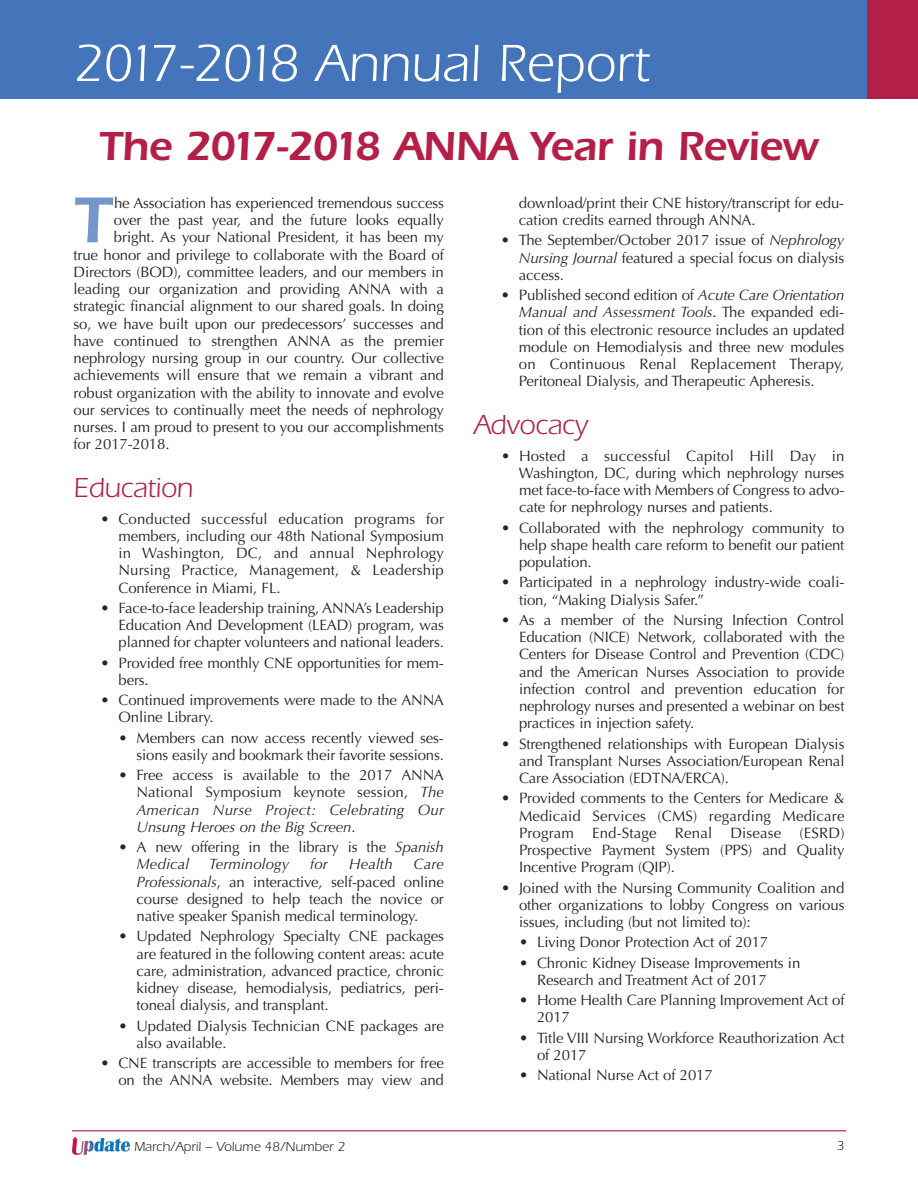
<style>
.page{position:relative;width:918px;height:1188px;background:#fff}
.page>*{position:absolute;margin:0;border:0;box-sizing:border-box;transform-origin:0 0}
.t1{font:600 67.2px "Itc Eras";color:#7397ca}
.t2{font:54px "Itc Eras";color:#fff}
.t3{font:600 42px "Itc Eras";letter-spacing:-.015em;color:#b31f47}
.t4{font:28.5px "Itc Eras";letter-spacing:-.015em;color:#b31f47}
.t5{font:15px/17.2px "Optima";letter-spacing:-.01em;color:#272526;text-align:justify}
.t6{font:italic 15px "Optima";letter-spacing:.01em;color:#272526}
.t7{font:13.5px "Itc Eras";color:#272526}
.s1{font-style:italic}
</style>
<div class="page">
<hr style="left:72px;top:1130px;width:774px;height:1px;background:#b31f47">
<svg style="left:72px;top:1137px;width:58px;height:18px"></svg>
<div style="left:0;top:0;width:918px;height:99px;background:#4474b9"></div>
<div style="left:867px;top:0;width:51px;height:99px;background:#b31f47"></div>
<h2 class="t2" style="left:74px;top:45px;width:577px">2017-2018 Annual Report</h2>
<h3 class="t3" style="left:99px;top:132px;width:721px">The 2017-2018 ANNA Year in Review</h3>
<h1 class="t1" style="left:74px;top:197px;width:39px">T</h1>
<p class="t5" style="left:114px;top:196px;width:331px">he Association has experienced tremendous success</p>
<p class="t5" style="left:114px;top:213px;width:331px">over the past year, and the future looks equally</p>
<p class="t5" style="left:114px;top:230px;width:331px">bright. As your National President, it has been my</p>
<p class="t5" style="left:73px;top:247px;width:372px">true honor and privilege to collaborate with the Board of</p>
<p class="t5" style="left:73px;top:265px;width:372px">Directors (BOD), committee leaders, and our members in</p>
<p class="t5" style="left:73px;top:282px;width:372px">leading our organization and providing ANNA with a</p>
<p class="t5" style="left:73px;top:299px;width:372px">strategic financial alignment to our shared goals. In doing</p>
<p class="t5" style="left:73px;top:316px;width:372px">so, we have built upon our predecessors’ successes and</p>
<p class="t5" style="left:73px;top:334px;width:372px">have continued to strengthen ANNA as the premier</p>
<p class="t5" style="left:73px;top:351px;width:372px">nephrology nursing group in our country. Our collective</p>
<p class="t5" style="left:73px;top:368px;width:372px">achievements will ensure that we remain a vibrant and</p>
<p class="t5" style="left:73px;top:385px;width:372px">robust organization with the ability to innovate and evolve</p>
<p class="t5" style="left:73px;top:403px;width:372px">our services to continually meet the needs of nephrology</p>
<p class="t5" style="left:73px;top:420px;width:372px">nurses. I am proud to present to you our accomplishments</p>
<p class="t5" style="left:73px;top:437px;width:98px">for 2017-2018.</p>
<h3 class="t4" style="left:74px;top:478px;width:121px">Education</h3>
<p class="t5" style="left:118px;top:511px;width:327px;text-indent:-18px">• Conducted successful education programs for members, including our 48th National Symposium in Washington, DC, and annual Nephrology Nursing Practice, Management, &amp; Leadership Conference in Miami, FL.</p>
<p class="t5" style="left:118px;top:601px;width:327px;text-indent:-18px">• Face-to-face leadership training, ANNA’s Leadership Education And Development (LEAD) program, was planned for chapter volunteers and national leaders.</p>
<p class="t5" style="left:118px;top:655px;width:327px;text-indent:-18px">• Provided free monthly CNE opportunities for mem&shy;bers.</p>
<p class="t5" style="left:118px;top:693px;width:327px;text-indent:-18px">• Continued improvements were made to the ANNA<br>Online Library.</p>
<p class="t5" style="left:118px;top:730px;width:327px;text-align:right">• Members can now access recently viewed ses&shy;sions easily and bookmark their favorite sessions.</p>
<p class="t5" style="left:136px;top:768px;width:309px;text-indent:-18px">• Free access is available to the 2017 ANNA National Symposium keynote session, <span class="s1">The American Nurse Project: Celebrating Our Unsung Heroes on the Big Screen</span>.</p>
<p class="t5" style="left:136px;top:840px;width:309px;text-indent:-18px">• A new offering in the library is the <span class="s1">Spanish<br>Medical</span></p>
<p class="t6" style="left:209px;top:855px;width:82px">Terminology</p>
<p class="t6" style="left:310px;top:855px;width:19px">for</p>
<p class="t6" style="left:349px;top:855px;width:46px">Health</p>
<p class="t5" style="left:136px;top:857px;width:309px;text-indent:277px"><span class="s1">Care Professionals</span>, an interactive, self-paced online course designed to help teach the novice or native speaker Spanish medical terminology.</p>
<p class="t5" style="left:136px;top:929px;width:309px;text-indent:-18px">• Updated Nephrology Specialty CNE packages are featured in the following content areas: acute care, administration, advanced practice, chronic kidney disease, hemodialysis, pediatrics, peri&shy;toneal dialysis, and transplant.</p>
<p class="t5" style="left:136px;top:1018px;width:309px;text-indent:-18px">• Updated Dialysis Technician CNE packages are also available.</p>
<p class="t5" style="left:100px;top:1056px;width:345px;text-align:right">• CNE transcripts are accessible to members for free on the ANNA website. Members may view and</p>
<p class="t7" style="left:134px;top:1142px;width:213px">March/April – Volume 48/Number 2</p>
<p class="t5" style="left:519px;top:196px;width:327px">download/print their CNE history/transcript for edu&shy;cation credits earned through ANNA.</p>
<p class="t5" style="left:519px;top:233px;width:327px;text-indent:-18px">• The September/October 2017 issue of <span class="s1">Nephrology Nursing Journal</span> featured a special focus on dialysis access.</p>
<p class="t5" style="left:519px;top:288px;width:327px;text-indent:-18px">• Published second edition of <span class="s1">Acute Care Orientation Manual and Assessment Tools</span>. The expanded edi&shy;tion of this electronic resource includes an updated module on Hemodialysis and three new modules on Continuous Renal Replacement Therapy, Peritoneal Dialysis, and Therapeutic Apheresis.</p>
<h3 class="t4" style="left:474px;top:415px;width:115px">Advocacy</h3>
<p class="t5" style="left:519px;top:448px;width:327px;text-indent:-18px">• Hosted a successful Capitol Hill Day in Washington, DC, during which nephrology nurses met face-to-face with Members of Congress to advo&shy;cate for nephrology nurses and patients.</p>
<p class="t5" style="left:519px;top:520px;width:327px;text-indent:-18px">• Collaborated with the nephrology community to help shape health care reform to benefit our patient population.</p>
<p class="t5" style="left:519px;top:575px;width:327px;text-indent:-18px">• Participated in a nephrology industry-wide coali&shy;tion, “Making Dialysis Safer.”</p>
<p class="t5" style="left:519px;top:613px;width:327px;text-indent:-18px">• As a member of the Nursing Infection Control Education (NICE) Network, collaborated with the Centers for Disease Control and Prevention (CDC) and the American Nurses Association to provide infection control and prevention education for nephrology nurses and presented a webinar on best practices in injection safety.</p>
<p class="t5" style="left:519px;top:736px;width:327px;text-indent:-18px">• Strengthened relationships with European Dialysis and Transplant Nurses Association/European Renal Care Association (EDTNA/ERCA).</p>
<p class="t5" style="left:519px;top:791px;width:327px;text-indent:-18px">• Provided comments to the Centers for Medicare &amp; Medicaid Services (CMS) regarding Medicare Program End-Stage Renal Disease (ESRD)<br>Prospective Payment System (PPS) and Quality Incentive Program (QIP).</p>
<p class="t5" style="left:519px;top:880px;width:327px;text-indent:-18px">• Joined with the Nursing Community Coalition and other organizations to lobby Congress on various issues, including (but not limited to):</p>
<p class="t5" style="left:519px;top:935px;width:251px">• Living Donor Protection Act of 2017</p>
<p class="t5" style="left:537px;top:955px;width:265px;text-indent:-18px">• Chronic Kidney Disease Improvements in<br>Research and Treatment Act of 2017</p>
<p class="t5" style="left:537px;top:993px;width:309px;text-indent:-18px">• Home Health Care Planning Improvement Act of<br>2017</p>
<p class="t5" style="left:537px;top:1030px;width:309px;text-indent:-18px">• Title VIII Nursing Workforce Reauthorization Act of 2017</p>
<p class="t5" style="left:519px;top:1068px;width:195px">• National Nurse Act of 2017</p>
<p class="t7" style="left:837px;top:1141px;width:9px">3</p>
</div>
